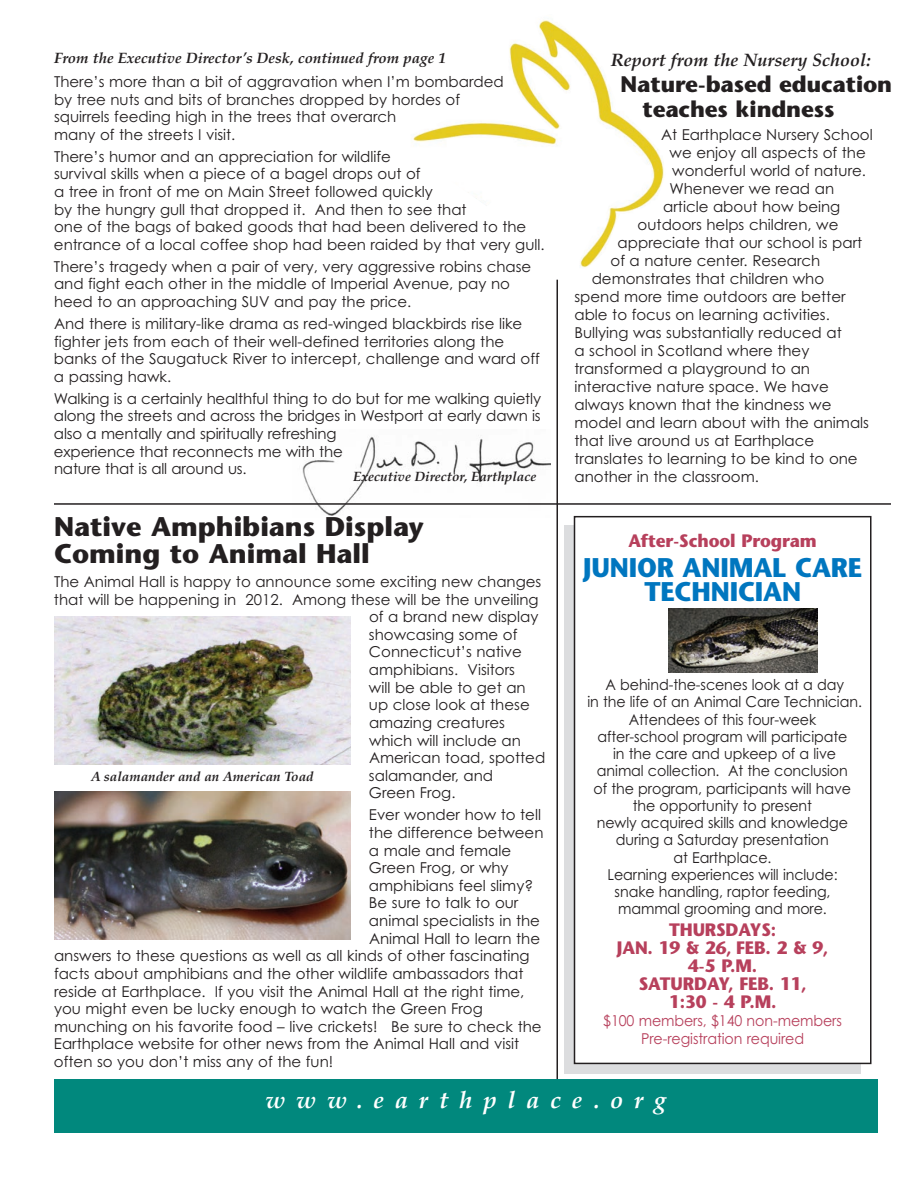
<style>
.page{position:relative;width:918px;height:1188px;background:#fff}
.page>*{position:absolute;margin:0;border:0;box-sizing:border-box;transform-origin:0 0}
.t1{font:700 27px/27px "Stone Sans";color:#231f20}
.t2{font:700 27px/24px "Stone Sans";letter-spacing:-.005em;color:#0076bf;text-align:center;scale:.95 1}
.t3{font:italic 700 24px "Palatino";letter-spacing:.45em;color:#fff}
.t4{font:700 22.5px/25.5px "Stone Sans";letter-spacing:-.005em;color:#231f20}
.t5{font:700 18px/18px "Stone Sans";letter-spacing:-.005em;color:#b7405c;text-align:center;scale:.95 1}
.t6{font:italic 700 18px "Palatino";color:#231f20}
.t7{font:15px/17.7px "Century Gothic";color:#231f20}
.t8{font:15px/17.2px "Century Gothic";color:#231f20;text-align:center;scale:.95 1}
.t9{font:15px/18px "Century Gothic";letter-spacing:-.005em;color:#b7405c;text-align:center;scale:.95 1}
.t10{font:italic 700 15px "Palatino";color:#231f20}
.t11{font:italic 700 13.5px "Palatino";color:#231f20}
</style>
<div class="page">
<img style="left:302px;top:436px;width:249px;height:80px">
<hr style="left:557px;top:280px;width:1px;height:801px;background:#231f20">
<hr style="left:54px;top:503px;width:837px;height:2px;background:#231f20">
<img style="left:413px;top:20px;width:251px;height:248px">
<div style="left:54px;top:1079px;width:824px;height:54px;background:#01887d"></div>
<img style="left:54px;top:616px;width:297px;height:149px">
<img style="left:54px;top:791px;width:297px;height:149px">
<div style="left:564px;top:526px;width:297px;height:548px;background:#dcdddf"></div>
<div style="left:574px;top:517px;width:297px;height:546px;background:#fff"></div>
<div style="left:574px;top:516px;width:298px;height:548px;border:2px solid #231f20"></div>
<img style="left:668px;top:609px;width:149px;height:63px">
<p class="t10" style="left:54px;top:53px;width:393px">From the Executive Director’s Desk, continued from page 1</p>
<p class="t6" style="left:611px;top:53px;width:261px">Report from the Nursery School:</p>
<h3 class="t4" style="left:642px;top:74px;width:251px;text-indent:-22px">Nature-based education teaches kindness</h3>
<p class="t7" style="left:661px;top:126px;width:213px">At Earthplace Nursery School</p>
<p class="t7" style="left:670px;top:144px;width:198px">we enjoy all aspects of the</p>
<p class="t7" style="left:672px;top:162px;width:195px">wonderful world of nature.</p>
<p class="t7" style="left:669px;top:180px;width:166px">Whenever we read an</p>
<p class="t7" style="left:663px;top:198px;width:179px">article about how being</p>
<p class="t7" style="left:638px;top:216px;width:202px">outdoors helps children, we</p>
<p class="t7" style="left:618px;top:234px;width:246px">appreciate that our school is part</p>
<p class="t7" style="left:611px;top:252px;width:211px">of a nature center. Research</p>
<p class="t7" style="left:592px;top:270px;width:234px">demonstrates that children who</p>
<p class="t7" style="left:574px;top:288px;width:273px">spend more time outdoors are better</p>
<p class="t7" style="left:574px;top:306px;width:257px">able to focus on learning activities.</p>
<p class="t7" style="left:574px;top:324px;width:269px">Bullying was substantially reduced at</p>
<p class="t7" style="left:574px;top:342px;width:236px">a school in Scotland where they</p>
<p class="t7" style="left:574px;top:360px;width:237px">transformed a playground to an</p>
<p class="t7" style="left:574px;top:378px;width:256px">interactive nature space. We have</p>
<p class="t7" style="left:574px;top:396px;width:259px">always known that the kindness we</p>
<p class="t7" style="left:574px;top:414px;width:296px">model and learn about with the animals</p>
<p class="t7" style="left:574px;top:432px;width:241px">that live around us at Earthplace</p>
<p class="t7" style="left:574px;top:450px;width:285px">translates to learning to be kind to one</p>
<p class="t7" style="left:574px;top:468px;width:186px">another in the classroom.</p>
<p class="t7" style="left:54px;top:73px;width:451px">There’s more than a bit of aggravation when I’m bombarded by tree nuts and bits of branches dropped by hordes of squirrels feeding high in the trees that overarch<br>many of the streets I visit.</p>
<p class="t7" style="left:54px;top:148px;width:492px">There’s humor and an appreciation for wildlife<br>survival skills when a piece of a bagel drops out of<br>a tree in front of me on Main Street followed quickly<br>by the hungry gull that dropped it. And then to see that<br>one of the bags of baked goods that had been delivered to the entrance of a local coffee shop had been raided by that very gull.</p>
<p class="t7" style="left:54px;top:258px;width:479px">There’s tragedy when a pair of very, very aggressive robins chase and fight each other in the middle of Imperial Avenue, pay no heed to an approaching SUV and pay the price.</p>
<p class="t7" style="left:54px;top:315px;width:487px">And there is military-like drama as red-winged blackbirds rise like fighter jets from each of their well-defined territories along the banks of the Saugatuck River to intercept, challenge and ward off a passing hawk.</p>
<p class="t7" style="left:54px;top:390px;width:489px">Walking is a certainly healthful thing to do but for me walking quietly along the streets and across the bridges in Westport at early dawn is also a mentally and spiritually refreshing<br>experience that reconnects me with the<br>nature that is all around us.</p>
<p class="t11" style="left:353px;top:471px;width:185px">Executive Director, Earthplace</p>
<h1 class="t1" style="left:54px;top:516px;width:372px">Native Amphibians Display<br>Coming to Animal Hall</h1>
<p class="t7" style="left:54px;top:573px;width:489px">The Animal Hall is happy to announce some exciting new changes</p>
<p class="t7" style="left:54px;top:590px;width:486px">that will be happening in 2012. Among these will be the unveiling</p>
<p class="t7" style="left:369px;top:608px;width:171px">of a brand new display</p>
<p class="t7" style="left:369px;top:626px;width:150px">showcasing some of</p>
<p class="t7" style="left:369px;top:643px;width:154px">Connecticut’s native</p>
<p class="t7" style="left:369px;top:661px;width:148px">amphibians. Visitors</p>
<p class="t7" style="left:369px;top:679px;width:158px">will be able to get an</p>
<p class="t7" style="left:369px;top:696px;width:162px">up close look at these</p>
<p class="t7" style="left:369px;top:714px;width:138px">amazing creatures</p>
<p class="t7" style="left:369px;top:731px;width:154px">which will include an</p>
<p class="t7" style="left:369px;top:749px;width:178px">American toad, spotted</p>
<p class="t7" style="left:369px;top:767px;width:126px">salamander, and</p>
<p class="t7" style="left:369px;top:784px;width:88px">Green Frog.</p>
<p class="t7" style="left:369px;top:806px;width:174px">Ever wonder how to tell</p>
<p class="t7" style="left:369px;top:824px;width:176px">the difference between</p>
<p class="t7" style="left:369px;top:842px;width:144px">a male and female</p>
<p class="t7" style="left:369px;top:859px;width:141px">Green Frog, or why</p>
<p class="t7" style="left:369px;top:877px;width:166px">amphibians feel slimy?</p>
<p class="t7" style="left:369px;top:894px;width:151px">Be sure to talk to our</p>
<p class="t7" style="left:369px;top:912px;width:173px">animal specialists in the</p>
<p class="t7" style="left:369px;top:930px;width:173px">Animal Hall to learn the</p>
<p class="t7" style="left:54px;top:947px;width:477px">answers to these questions as well as all kinds of other fascinating</p>
<p class="t7" style="left:54px;top:965px;width:471px">facts about amphibians and the other wildlife ambassadors that</p>
<p class="t7" style="left:54px;top:983px;width:472px">reside at Earthplace. If you visit the Animal Hall at the right time,</p>
<p class="t7" style="left:54px;top:1000px;width:430px">you might even be lucky enough to watch the Green Frog</p>
<p class="t7" style="left:54px;top:1018px;width:489px">munching on his favorite food – live crickets! Be sure to check the</p>
<p class="t7" style="left:54px;top:1035px;width:467px">Earthplace website for other news from the Animal Hall and visit</p>
<p class="t7" style="left:54px;top:1053px;width:281px">often so you don’t miss any of the fun!</p>
<p class="t5" style="left:628px;top:533px;width:200px">After-School Program</p>
<h1 class="t2" style="left:583px;top:558px;width:295px">JUNIOR ANIMAL CARE<br>TECHNICIAN</h1>
<p class="t8" style="left:587px;top:676px;width:290px">A behind-the-scenes look at a day<br>in the life of an Animal Care Technician.<br>Attendees of this four-week<br>after-school program will participate<br>in the care and upkeep of a live<br>animal collection. At the conclusion<br>of the program, participants will have the opportunity to present<br>newly acquired skills and knowledge during a Saturday presentation<br>at Earthplace.<br>Learning experiences will include:<br>snake handling, raptor feeding, mammal grooming and more.</p>
<p class="t5" style="left:617px;top:922px;width:224px">THURSDAYS:<br>JAN. 19 &amp; 26, FEB. 2 &amp; 9,<br>4-5 P.M.<br>SATURDAY, FEB. 11,<br>1:30 - 4 P.M.</p>
<p class="t9" style="left:603px;top:1012px;width:253px">$100 members, $140 non-members<br>Pre-registration required</p>
<p class="t11" style="left:91px;top:772px;width:224px">A salamander and an American Toad</p>
<h2 class="t3" style="left:266px;top:1090px;width:402px">www.earthplace.org</h2>
</div>
